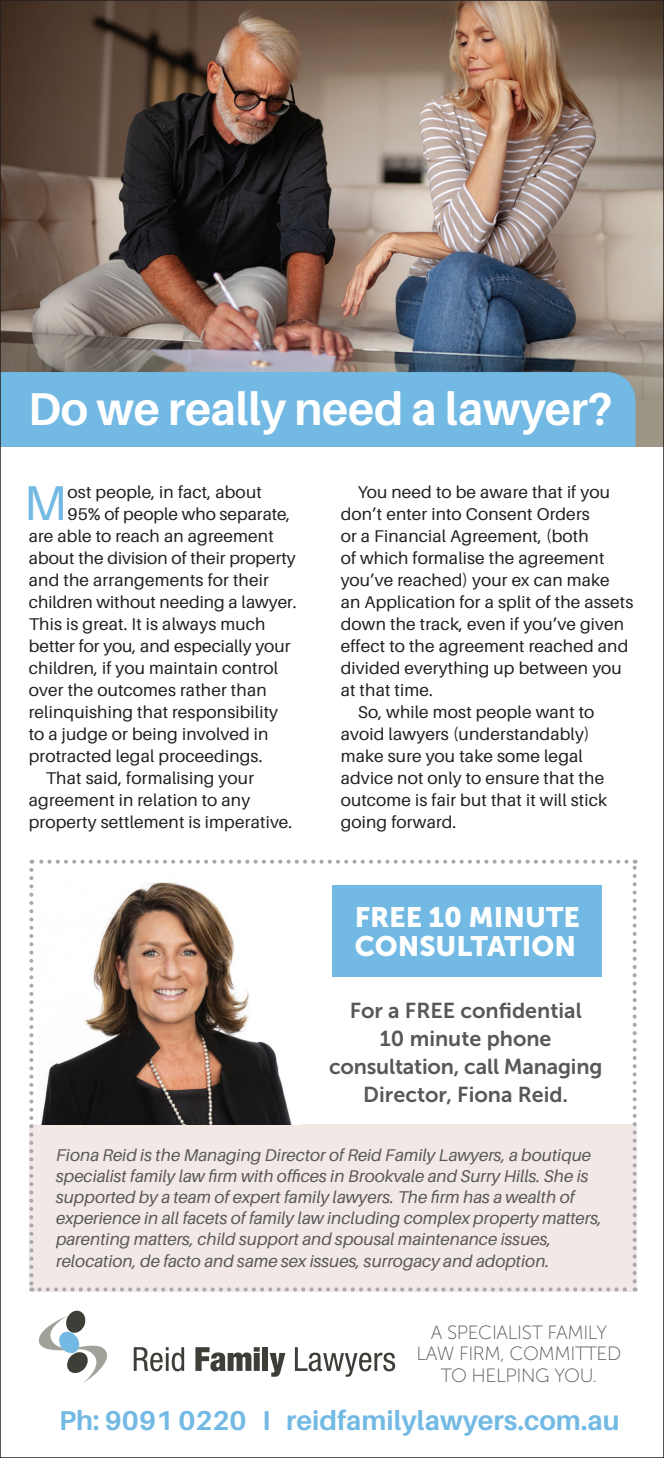
<style>
.page{position:relative;width:664px;height:1458px;background:#fff}
.page>*{position:absolute;margin:0;border:0;box-sizing:border-box;transform-origin:0 0}
.Body_Text{font:48.8px "Aileron";color:#72b9e4}
.Body_Text-2{font:700 46px "Aileron";letter-spacing:-.005em;color:#fff}
.t1{font:28px/29px "Museo Sans 900";color:#fff}
.t2{font:700 27.2px "Aileron";color:#72b9e4}
.t3{font:21.6px/28px "Museo Sans 700";color:#57585a;text-align:center}
.t4{font:19.2px/21.2px "Museo Sans 100";letter-spacing:-.02em;color:#57585a;text-align:center}
.Body_Text-3{font:17px/22px "Aileron";letter-spacing:.01em;color:#231f20}
.Body_Text-4{font:italic 17px/21.2px "Aileron";letter-spacing:.005em;color:#57585a}
</style>
<div class="page">
<img style="left:2px;top:2px;width:659px;height:397px">
<svg style="left:134px;top:1347px;width:50px;height:23px"></svg>
<svg style="left:195px;top:1347px;width:64px;height:23px"></svg>
<div style="left:253px;top:1352px;width:6px;height:18px;background:#3d3e38"></div>
<div style="left:262px;top:1346px;width:6px;height:24px;background:#3d3e38"></div>
<svg style="left:269px;top:1352px;width:16px;height:24px"></svg>
<svg style="left:295px;top:1347px;width:100px;height:29px"></svg>
<svg style="left:38px;top:1310px;width:69px;height:73px"></svg>
<div style="left:29px;top:1124px;width:607px;height:167px;background:#f2e8e5"></div>
<svg style="left:29px;top:869px;width:4px;height:422px"></svg>
<svg style="left:39px;top:1287px;width:596px;height:4px"></svg>
<svg style="left:632px;top:859px;width:4px;height:422px"></svg>
<svg style="left:31px;top:859px;width:595px;height:4px"></svg>
<div style="left:332px;top:884px;width:269px;height:92px;background:#72b9e4"></div>
<div style="left:2px;top:372px;width:633px;height:74px;background:#72b9e4"></div>
<img style="left:41px;top:881px;width:251px;height:243px">
<p class="Body_Text-2" style="left:28px;top:383px;width:585px">Do we really need a lawyer?</p>
<p class="Body_Text" style="left:24px;top:476px;width:45px">M</p>
<p class="Body_Text-3" style="left:68px;top:481px;width:196px">ost people, in fact, about</p>
<p class="Body_Text-3" style="left:68px;top:503px;width:224px">95% of people who separate,</p>
<p class="Body_Text-3" style="left:29px;top:525px;width:246px">are able to reach an agreement</p>
<p class="Body_Text-3" style="left:29px;top:547px;width:268px">about the division of their property</p>
<p class="Body_Text-3" style="left:29px;top:569px;width:241px">and the arrangements for their</p>
<p class="Body_Text-3" style="left:29px;top:591px;width:269px">children without needing a lawyer.</p>
<p class="Body_Text-3" style="left:29px;top:613px;width:238px">This is great. It is always much</p>
<p class="Body_Text-3" style="left:29px;top:635px;width:263px">better for you, and especially your</p>
<p class="Body_Text-3" style="left:29px;top:657px;width:251px">children, if you maintain control</p>
<p class="Body_Text-3" style="left:29px;top:679px;width:239px">over the outcomes rather than</p>
<p class="Body_Text-3" style="left:29px;top:701px;width:251px">relinquishing that responsibility</p>
<p class="Body_Text-3" style="left:29px;top:723px;width:241px">to a judge or being involved in</p>
<p class="Body_Text-3" style="left:29px;top:745px;width:235px">protracted legal proceedings.</p>
<p class="Body_Text-3" style="left:29px;top:767px;width:265px;text-indent:17px">That said, formalising your agreement in relation to any property settlement is imperative.</p>
<p class="Body_Text-3" style="left:340px;top:481px;width:294px;text-indent:17px">You need to be aware that if you don’t enter into Consent Orders<br>or a Financial Agreement, (both<br>of which formalise the agreement you’ve reached) your ex can make an Application for a split of the assets down the track, even if you’ve given effect to the agreement reached and divided everything up between you at that time.</p>
<p class="Body_Text-3" style="left:340px;top:701px;width:268px;text-indent:17px">So, while most people want to avoid lawyers (understandably) make sure you take some legal advice not only to ensure that the outcome is fair but that it will stick going forward.</p>
<p class="t1" style="left:354px;top:902px;width:226px">FREE 10 MINUTE<br>CONSULTATION</p>
<p class="t3" style="left:329px;top:996px;width:275px">For a FREE confidential<br>10 minute phone consultation, call Managing<br>Director, Fiona Reid.</p>
<p class="Body_Text-4" style="left:56px;top:1143px;width:547px">Fiona Reid is the Managing Director of Reid Family Lawyers, a boutique specialist family law firm with offices in Brookvale and Surry Hills. She is supported by a team of expert family lawyers. The firm has a wealth of experience in all facets of family law including complex property matters, parenting matters, child support and spousal maintenance issues, relocation, de facto and same sex issues, surrogacy and adoption.</p>
<p class="t4" style="left:416px;top:1321px;width:206px">A SPECIALIST FAMILY<br>LAW FIRM, COMMITTED<br>TO HELPING YOU.</p>
<p class="t2" style="left:59px;top:1405px;width:562px">Ph: 9091 0220 I reidfamilylawyers.com.au</p>
</div>
